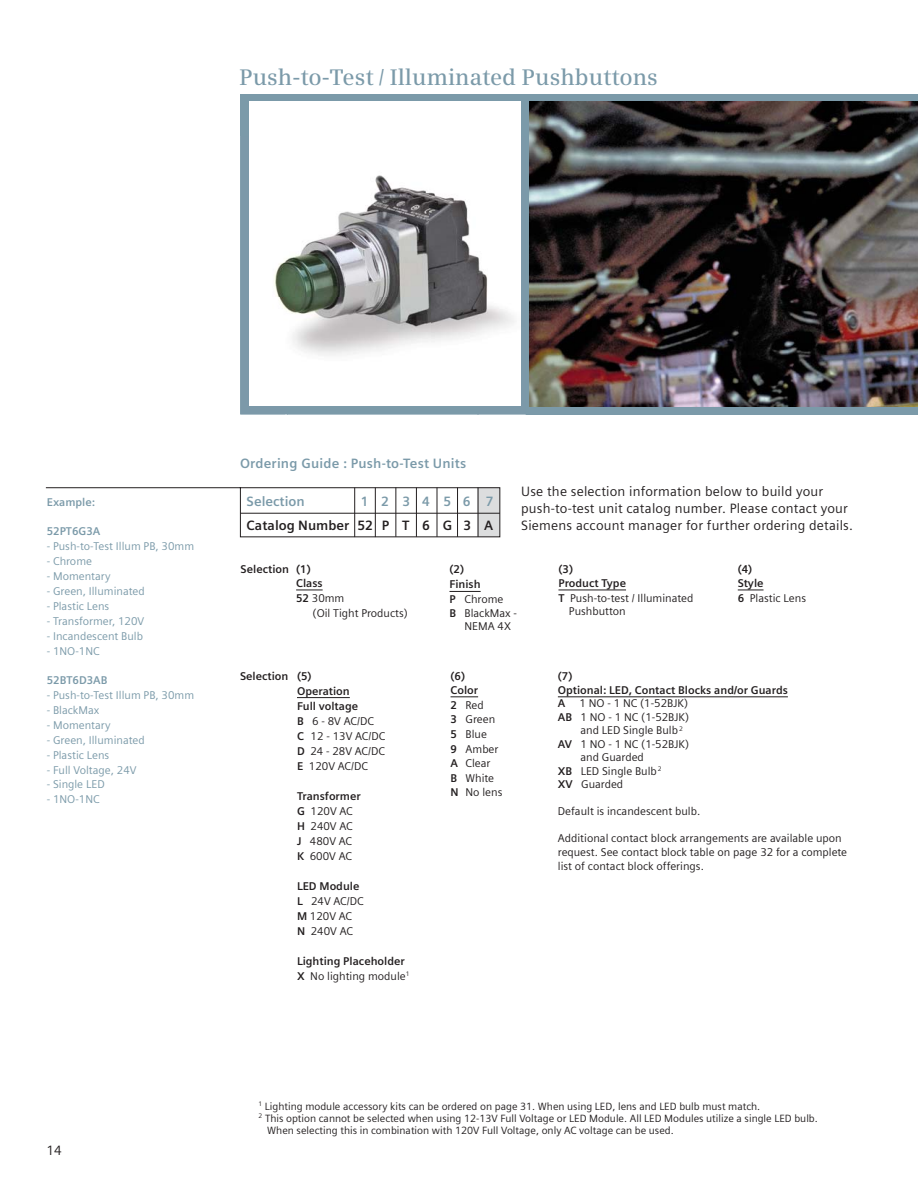
<style>
.page{position:relative;width:918px;height:1188px;background:#fff}
.page>*{position:absolute;margin:0;border:0;box-sizing:border-box;transform-origin:0 0}
.t1{font:600 22.5px "Siemens Serif OT";color:#7b9aa9}
.t2{font:13.5px/17px "Siemens Sans OT";letter-spacing:.015em;color:#231f20}
.t3{font:700 13.5px "Siemens Sans";letter-spacing:.015em;color:#7b9aa9}
.t4{font:700 13.5px "Siemens Sans";color:#231f20}
.t5{font:11.25px/15px "Siemens Sans";color:#231f20}
.t6{font:11.25px "Siemens Sans OT";color:#7b9aa9}
.t7{font:700 11.25px/13.5px "Siemens Sans";color:#231f20}
.t8{font:700 11.25px "Siemens Sans";color:#7b9aa9}
.t9{font:10.5px "Siemens Sans";color:#231f20}
.s1{font-weight:700}
.s2{font-weight:400}
</style>
<div class="page">
<svg style="left:296px;top:590px;width:27px;height:1px"></svg>
<svg style="left:451px;top:697px;width:27px;height:1px"></svg>
<hr style="left:558px;top:697px;width:230px;height:1px;background:#231f20">
<hr style="left:558px;top:590px;width:68px;height:1px;background:#231f20">
<hr style="left:449px;top:591px;width:32px;height:1px;background:#231f20">
<svg style="left:738px;top:590px;width:26px;height:1px"></svg>
<div style="left:240px;top:94px;width:678px;height:320px;background:#7b9aa9"></div>
<img style="left:529px;top:102px;width:389px;height:304px">
<div style="left:249px;top:102px;width:272px;height:304px;background:#fff"></div>
<hr style="left:297px;top:697px;width:53px;height:1px;background:#231f20">
<svg style="left:45px;top:487px;width:456px;height:51px"></svg>
<img style="left:286px;top:414px;width:240px;height:1px">
<img style="left:274px;top:175px;width:241px;height:181px">
<h1 class="t1" style="left:239px;top:68px;width:420px">Push-to-Test / Illuminated Pushbuttons</h1>
<p class="t8" style="left:47px;top:497px;width:50px">Example:</p>
<p class="t8" style="left:47px;top:527px;width:55px">52PT6G3A</p>
<p class="t6" style="left:47px;top:542px;width:149px">- Push-to-Test Illum PB, 30mm</p>
<p class="t6" style="left:47px;top:557px;width:47px">- Chrome</p>
<p class="t6" style="left:47px;top:572px;width:66px">- Momentary</p>
<p class="t6" style="left:47px;top:586px;width:99px">- Green, Illuminated</p>
<p class="t6" style="left:47px;top:601px;width:64px">- Plastic Lens</p>
<p class="t6" style="left:47px;top:616px;width:99px">- Transformer, 120V</p>
<p class="t6" style="left:47px;top:631px;width:98px">- Incandescent Bulb</p>
<p class="t6" style="left:47px;top:646px;width:54px">- 1NO-1NC</p>
<p class="t8" style="left:47px;top:676px;width:62px">52BT6D3AB</p>
<p class="t6" style="left:47px;top:691px;width:149px">- Push-to-Test Illum PB, 30mm</p>
<p class="t6" style="left:47px;top:706px;width:54px">- BlackMax</p>
<p class="t6" style="left:47px;top:720px;width:66px">- Momentary</p>
<p class="t6" style="left:47px;top:735px;width:99px">- Green, Illuminated</p>
<p class="t6" style="left:47px;top:750px;width:64px">- Plastic Lens</p>
<p class="t6" style="left:47px;top:765px;width:91px">- Full Voltage, 24V</p>
<p class="t6" style="left:47px;top:780px;width:59px">- Single LED</p>
<p class="t6" style="left:47px;top:795px;width:54px">- 1NO-1NC</p>
<p class="t3" style="left:240px;top:458px;width:228px">Ordering Guide : Push-to-Test Units</p>
<p class="t3" style="left:247px;top:496px;width:60px">Selection</p>
<p class="t3" style="left:361px;top:496px;width:134px">1 2 3 4 5 6 7</p>
<p class="t4" style="left:247px;top:520px;width:248px">Catalog Number 52 P T 6 G 3 A</p>
<p class="t2" style="left:521px;top:484px;width:333px">Use the selection information below to build your push-to-test unit catalog number. Please contact your<br>Siemens account manager for further ordering details.</p>
<p class="t7" style="left:296px;top:564px;width:28px;text-indent:-55px">Selection (1)<br>Class</p>
<p class="t5" style="left:313px;top:592px;width:97px;text-indent:-17px"><span class="s1">52</span> 30mm<br>(Oil Tight Products)</p>
<p class="t5" style="left:297px;top:670px;width:90px;text-indent:-57px"><span class="s1">Selection (5)<br>Operation<br>Full voltage<br>B</span> 6 - 8V AC/DC<br><span class="s1">C</span> 12 - 13V AC/DC<br><span class="s1">D</span> 24 - 28V AC/DC<br><span class="s1">E</span> 120V AC/DC</p>
<p class="t5" style="left:297px;top:789px;width:65px"><span class="s1">Transformer<br>G</span> 120V AC<br><span class="s1">H</span> 240V AC<br><span class="s1">J</span> 480V AC<br><span class="s1">K</span> 600V AC</p>
<p class="t5" style="left:297px;top:879px;width:68px"><span class="s1">LED Module<br>L</span> 24V AC/DC<br><span class="s1">M</span> 120V AC<br><span class="s1">N</span> 240V AC</p>
<p class="t7" style="left:297px;top:954px;width:114px;line-height:15px">Lighting Placeholder<br>X <span class="s2">No lighting module</span><sup>1</sup></p>
<p class="t7" style="left:449px;top:563px;width:55px;line-height:15px">(2)<br>Finish<br>P <span class="s2">Chrome</span></p>
<p class="t5" style="left:464px;top:607px;width:54px;line-height:13.5px;text-indent:-15px"><span class="s1">B</span> BlackMax -<br>NEMA 4X</p>
<p class="t7" style="left:451px;top:671px;width:29px">(6)<br>Color</p>
<p class="t5" style="left:451px;top:699px;width:53px;line-height:14.5px"><span class="s1">2</span> Red<br><span class="s1">3</span> Green<br><span class="s1">5</span> Blue<br><span class="s1">9</span> Amber<br><span class="s1">A</span> Clear<br><span class="s1">B</span> White<br><span class="s1">N</span> No lens</p>
<p class="t7" style="left:558px;top:564px;width:69px">(3)<br>Product Type</p>
<p class="t5" style="left:569px;top:592px;width:126px;line-height:13.5px;text-indent:-10px"><span class="s1">T</span> Push-to-test / Illuminated<br>Pushbutton</p>
<p class="t7" style="left:738px;top:564px;width:27px">(4)<br>Style</p>
<p class="t5" style="left:738px;top:592px;width:70px"><span class="s1">6</span> Plastic Lens</p>
<p class="t7" style="left:558px;top:671px;width:16px">(7)</p>
<p class="t7" style="left:558px;top:684px;width:232px">Optional: LED, Contact Blocks and/or Guards</p>
<p class="t5" style="left:558px;top:697px;width:132px"><span class="s1">A</span> 1 NO - 1 NC (1-52BJK)</p>
<p class="t5" style="left:558px;top:710px;width:133px"><span class="s1">AB</span> 1 NO - 1 NC (1-52BJK)</p>
<p class="t5" style="left:580px;top:724px;width:104px">and LED Single Bulb <sup>2</sup></p>
<p class="t5" style="left:558px;top:737px;width:133px"><span class="s1">AV</span> 1 NO - 1 NC (1-52BJK)</p>
<p class="t5" style="left:580px;top:751px;width:65px">and Guarded</p>
<p class="t5" style="left:558px;top:764px;width:105px"><span class="s1">XB</span> LED Single Bulb<sup>2</sup></p>
<p class="t5" style="left:558px;top:778px;width:67px"><span class="s1">XV</span> Guarded</p>
<p class="t5" style="left:558px;top:805px;width:144px">Default is incandescent bulb.</p>
<p class="t5" style="left:558px;top:833px;width:291px;line-height:14px">Additional contact block arrangements are available upon request. See contact block table on page 32 for a complete list of contact block offerings.</p>
<p class="t2" style="left:46px;top:1143px;width:17px">14</p>
<p class="t9" style="left:259px;top:1102px;width:503px"><sup>1</sup> Lighting module accessory kits can be ordered on page 31. When using LED, lens and LED bulb must match.</p>
<p class="t9" style="left:259px;top:1114px;width:561px"><sup>2</sup> This option cannot be selected when using 12-13V Full Voltage or LED Module. All LED Modules utilize a single LED bulb.</p>
<p class="t9" style="left:267px;top:1126px;width:408px">When selecting this in combination with 120V Full Voltage, only AC voltage can be used.</p>
</div>
